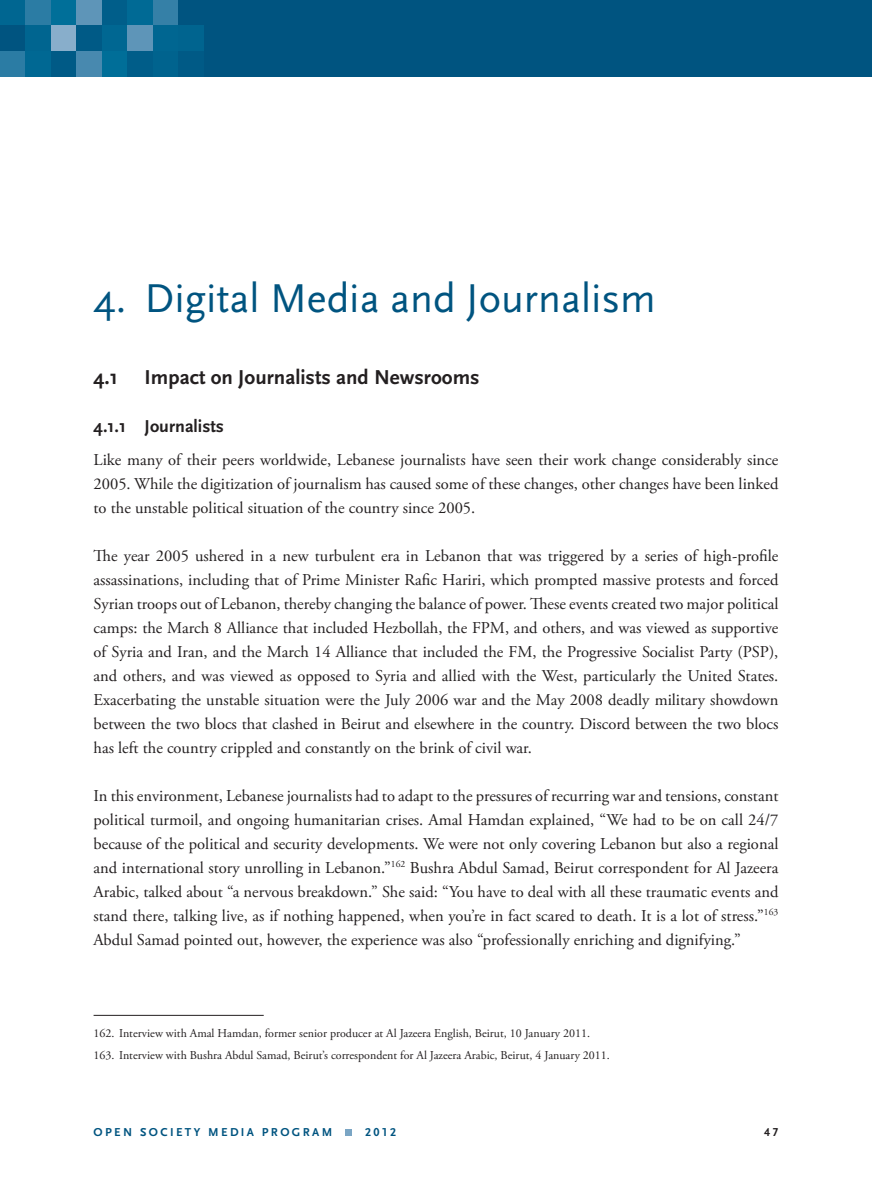
<style>
.page{position:relative;width:872px;height:1191px;background:#fff}
.page>*{position:absolute;margin:0;border:0;box-sizing:border-box;transform-origin:0 0}
.t1{font:42px "Scala Sans";color:#005480}
.t2{font:700 21px "Scala Sans";color:#231f20}
.t3{font:700 18px "Scala Sans";color:#231f20}
.t4{font:16.5px/24px "Adobe Garamond Pro";color:#231f20;text-align:justify}
.t5{font:12px/21.5px "Adobe Garamond Pro";color:#231f20}
.t6{font:700 12px "Scala Sans LF";letter-spacing:.2em;color:#005480}
.t7{font:700 12px "Scala Sans LF";color:#231f20}
</style>
<div class="page">
<div style="left:345px;top:1129px;width:7px;height:7px;background:#7aa5c4"></div>
<hr style="left:94px;top:1015px;width:170px;height:1px;background:#231f20">
<div style="left:0;top:0;width:872px;height:77px;background:#005480"></div>
<div style="left:0;top:0;width:26px;height:26px;background:#006691"></div>
<div style="left:0;top:51px;width:26px;height:26px;background:#2b7ca4"></div>
<div style="left:26px;top:0;width:25px;height:26px;background:#2b7ca4"></div>
<div style="left:26px;top:26px;width:25px;height:25px;background:#006590"></div>
<div style="left:26px;top:51px;width:25px;height:26px;background:#006893"></div>
<div style="left:51px;top:0;width:26px;height:26px;background:#006f99"></div>
<div style="left:51px;top:26px;width:26px;height:25px;background:#88aecb"></div>
<div style="left:51px;top:51px;width:26px;height:26px;background:#005a86"></div>
<div style="left:77px;top:0;width:25px;height:26px;background:#5e95b8"></div>
<div style="left:77px;top:26px;width:25px;height:25px;background:#005a86"></div>
<div style="left:77px;top:51px;width:25px;height:26px;background:#4889af"></div>
<div style="left:102px;top:0;width:26px;height:26px;background:#005e8a"></div>
<div style="left:102px;top:26px;width:26px;height:25px;background:#006792"></div>
<div style="left:102px;top:51px;width:26px;height:26px;background:#006e98"></div>
<div style="left:128px;top:0;width:25px;height:26px;background:#006a95"></div>
<div style="left:128px;top:26px;width:25px;height:25px;background:#5e95b8"></div>
<div style="left:128px;top:51px;width:25px;height:26px;background:#005d89"></div>
<div style="left:153px;top:0;width:26px;height:26px;background:#3580a7"></div>
<div style="left:153px;top:26px;width:26px;height:25px;background:#006691"></div>
<div style="left:153px;top:51px;width:26px;height:26px;background:#00638e"></div>
<div style="left:179px;top:26px;width:25px;height:25px;background:#00648f"></div>
<div style="left:179px;top:51px;width:25px;height:26px;background:#005a86"></div>
<h1 class="t1" style="left:94px;top:277px;width:564px">4. Digital Media and Journalism</h1>
<p class="t2" style="left:94px;top:369px;width:26px">4.1</p>
<p class="t2" style="left:145px;top:369px;width:336px">Impact on Journalists and Newsrooms</p>
<p class="t3" style="left:94px;top:419px;width:132px">4.1.1 Journalists</p>
<p class="t4" style="left:94px;top:449px;width:686px">Like many of their peers worldwide, Lebanese journalists have seen their work change considerably since 2005. While the digitization of journalism has caused some of these changes, other changes have been linked to the unstable political situation of the country since 2005.</p>
<p class="t4" style="left:94px;top:545px;width:686px">The year 2005 ushered in a new turbulent era in Lebanon that was triggered by a series of high-profile assassinations, including that of Prime Minister Rafic Hariri, which prompted massive protests and forced Syrian troops out of Lebanon, thereby changing the balance of power. These events created two major political camps: the March 8 Alliance that included Hezbollah, the FPM, and others, and was viewed as supportive of Syria and Iran, and the March 14 Alliance that included the FM, the Progressive Socialist Party (PSP), and others, and was viewed as opposed to Syria and allied with the West, particularly the United States.<br>Exacerbating the unstable situation were the July 2006 war and the May 2008 deadly military showdown between the two blocs that clashed in Beirut and elsewhere in the country. Discord between the two blocs has left the country crippled and constantly on the brink of civil war.</p>
<p class="t4" style="left:94px;top:785px;width:686px">In this environment, Lebanese journalists had to adapt to the pressures of recurring war and tensions, constant political turmoil, and ongoing humanitarian crises. Amal Hamdan explained, “We had to be on call 24/7 because of the political and security developments. We were not only covering Lebanon but also a regional and international story unrolling in Lebanon.”<sup>162</sup> Bushra Abdul Samad, Beirut correspondent for Al Jazeera Arabic, talked about “a nervous breakdown.” She said: “You have to deal with all these traumatic events and stand there, talking live, as if nothing happened, when you’re in fact scared to death. It is a lot of stress.”<sup>163<br></sup>Abdul Samad pointed out, however, the experience was also “professionally enriching and dignifying.”</p>
<p class="t5" style="left:94px;top:1023px;width:518px">162. Interview with Amal Hamdan, former senior producer at Al Jazeera English, Beirut, 10 January 2011.<br>163. Interview with Bushra Abdul Samad, Beirut’s correspondent for Al Jazeera Arabic, Beirut, 4 January 2011.</p>
<p class="t6" style="left:94px;top:1127px;width:240px">OPEN SOCIETY MEDIA PROGRAM</p>
<p class="t6" style="left:365px;top:1127px;width:33px">2012</p>
<p class="t7" style="left:764px;top:1127px;width:16px">47</p>
</div>
